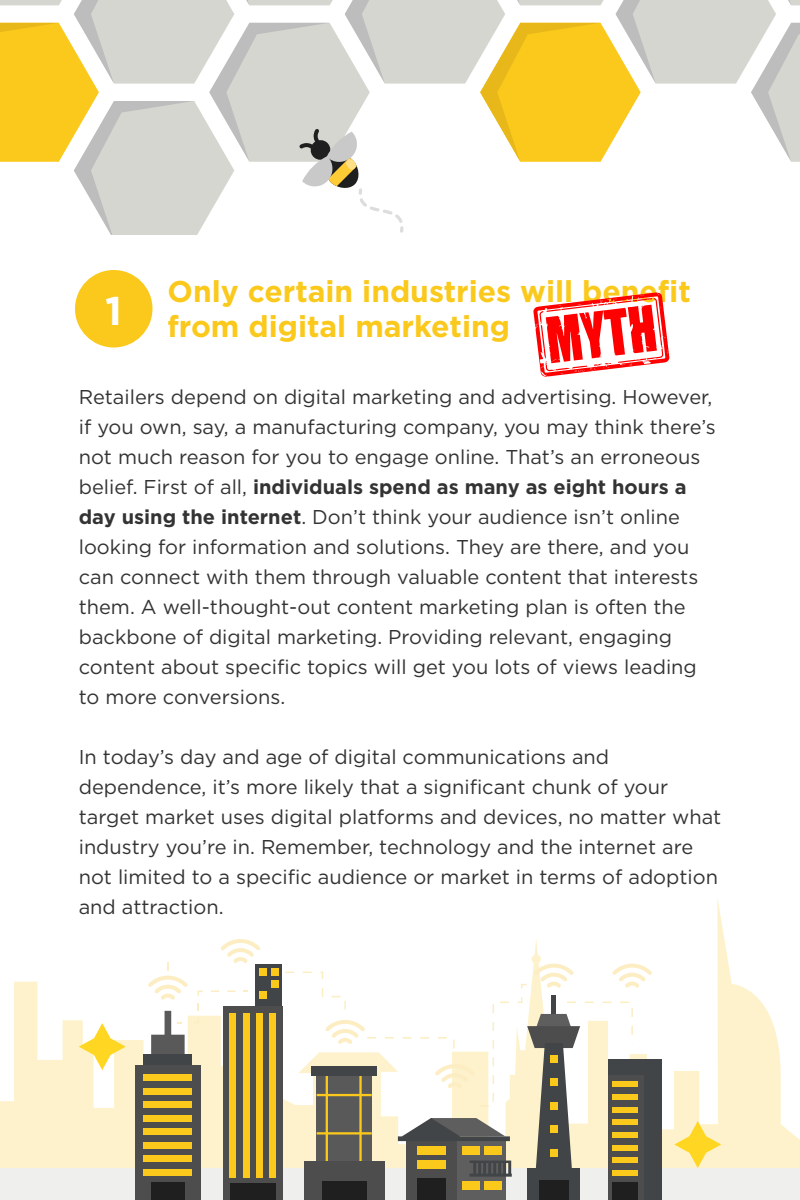
<style>
.page{position:relative;width:800px;height:1200px;background:#fff}
.page>*{position:absolute;margin:0;border:0;box-sizing:border-box;transform-origin:0 0}
.t1{font:700 40px "Gotham";color:#fff}
.t2{font:700 30px/35.8px "Gotham";color:#fac91c}
.t3{font:20px/30px "Gotham";color:#333}
.s1{font-weight:700}
</style>
<div class="page">
<svg style="left:0;top:898px;width:800px;height:270px"></svg>
<div style="left:75px;top:270px;width:77px;height:78px;background:#fac91c;border-radius:50%"></div>
<div style="left:0;top:1168px;width:800px;height:32px;background:#efefed"></div>
<svg style="left:674px;top:1121px;width:47px;height:47px;background:#fde890"></svg>
<svg style="left:79px;top:1023px;width:47px;height:47px"></svg>
<svg style="left:0;top:0;width:800px;height:235px"></svg>
<div style="left:144px;top:1054px;width:48px;height:18px;background:#424547"></div>
<div style="left:135px;top:1065px;width:65px;height:135px;background:#4d4d4d"></div>
<div style="left:144px;top:1074px;width:48px;height:7px;background:#fac91c"></div>
<div style="left:144px;top:1088px;width:48px;height:7px;background:#fac91c"></div>
<div style="left:144px;top:1101px;width:48px;height:7px;background:#fac91c"></div>
<div style="left:144px;top:1115px;width:48px;height:7px;background:#fac91c"></div>
<div style="left:144px;top:1129px;width:48px;height:6px;background:#fac91c"></div>
<div style="left:144px;top:1142px;width:48px;height:7px;background:#fac91c"></div>
<div style="left:144px;top:1156px;width:48px;height:6px;background:#fac91c"></div>
<div style="left:144px;top:1169px;width:48px;height:7px;background:#fac91c"></div>
<div style="left:151px;top:1182px;width:34px;height:18px;background:#1f1f1f"></div>
<svg style="left:221px;top:939px;width:39px;height:24px"></svg>
<div style="left:256px;top:965px;width:26px;height:73px;background:#424547"></div>
<div style="left:223px;top:1006px;width:59px;height:194px;background:#4d4d4d"></div>
<div style="left:230px;top:1013px;width:6px;height:165px;background:#fac91c"></div>
<div style="left:243px;top:1013px;width:6px;height:165px;background:#fac91c"></div>
<div style="left:256px;top:1013px;width:6px;height:165px;background:#fac91c"></div>
<div style="left:269px;top:1013px;width:7px;height:165px;background:#fac91c"></div>
<div style="left:230px;top:1184px;width:46px;height:16px;background:#1f1f1f"></div>
<div style="left:259px;top:968px;width:8px;height:8px;background:#fac91c"></div>
<div style="left:259px;top:991px;width:8px;height:8px;background:#fac91c"></div>
<div style="left:271px;top:968px;width:8px;height:8px;background:#fac91c"></div>
<div style="left:271px;top:980px;width:8px;height:8px;background:#fac91c"></div>
<div style="left:608px;top:1060px;width:54px;height:140px;background:#424547"></div>
<svg style="left:211px;top:991px;width:24px;height:1px"></svg>
<svg style="left:198px;top:991px;width:5px;height:5px"></svg>
<svg style="left:194px;top:1018px;width:5px;height:5px"></svg>
<svg style="left:151px;top:1011px;width:34px;height:43px"></svg>
<svg style="left:148px;top:962px;width:40px;height:38px"></svg>
<svg style="left:285px;top:964px;width:367px;height:236px"></svg>
<svg style="left:533px;top:292px;width:137px;height:85px"></svg>
<p class="t1" style="left:105px;top:287px;width:18px">1</p>
<p class="t2" style="left:168px;top:272px;width:525px">Only certain industries will benefit from digital marketing</p>
<p class="t3" style="left:79px;top:382px;width:639px">Retailers depend on digital marketing and advertising. However, if you own, say, a manufacturing company, you may think there’s not much reason for you to engage online. That’s an erroneous belief. First of all, <span class="s1">individuals spend as many as eight hours a day using the internet</span>. Don’t think your audience isn’t online looking for information and solutions. They are there, and you can connect with them through valuable content that interests them. A well-thought-out content marketing plan is often the backbone of digital marketing. Providing relevant, engaging content about specific topics will get you lots of views leading to more conversions.</p>
<p class="t3" style="left:79px;top:742px;width:644px">In today’s day and age of digital communications and dependence, it’s more likely that a significant chunk of your target market uses digital platforms and devices, no matter what industry you’re in. Remember, technology and the internet are not limited to a specific audience or market in terms of adoption and attraction.</p>
</div>
